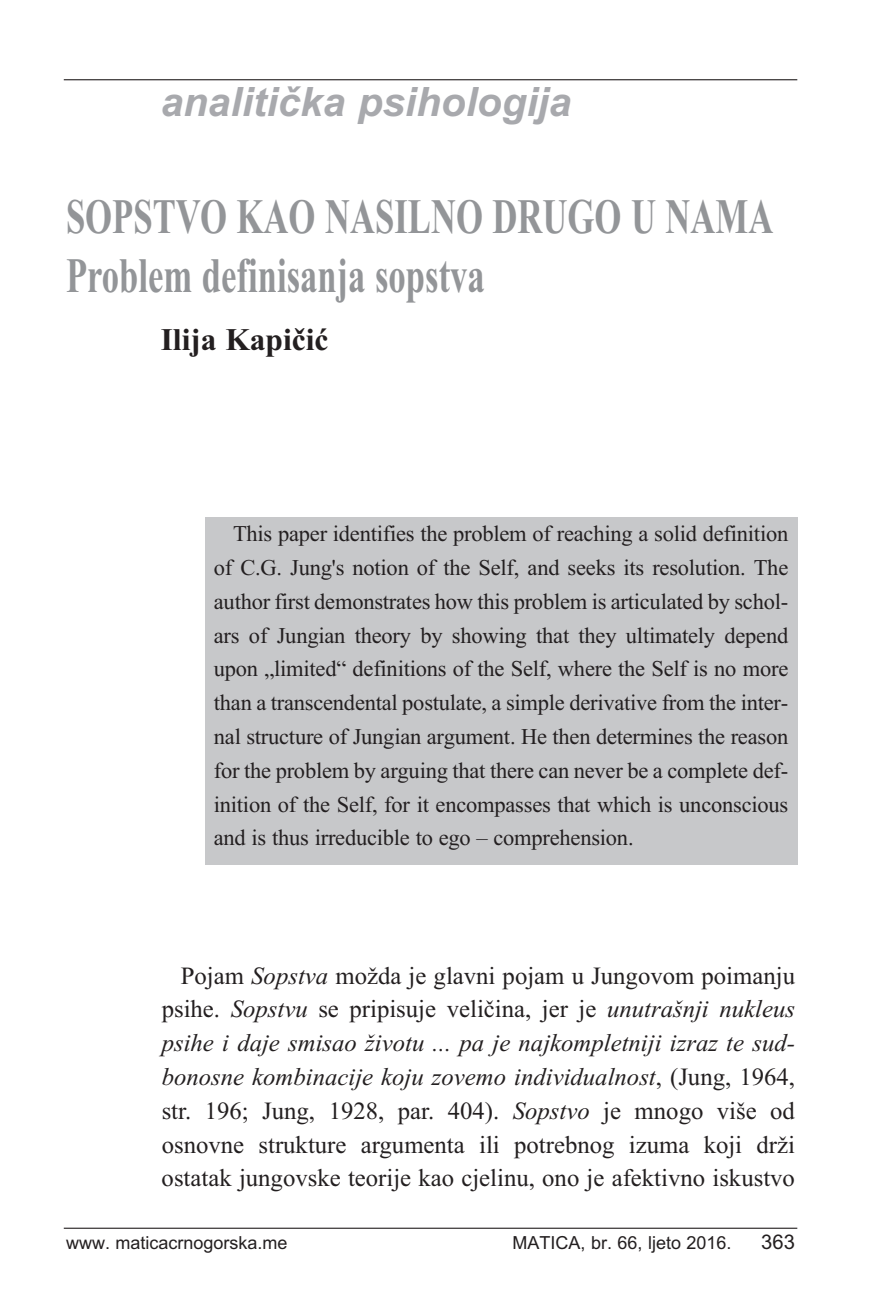
<style>
.page{position:relative;width:893px;height:1308px;background:#fff}
.page>*{position:absolute;margin:0;border:0;box-sizing:border-box;transform-origin:0 0}
.t1{font:700 49.5px/59.4px "Times New Roman";color:#939598;scale:.7 1}
.t2{font:italic 700 40.5px "Arial";color:#a8a9ad}
.t3{font:700 31.5px "Times New Roman";color:#231f20}
.t4{font:24.75px/33.8px "Times New Roman";color:#231f20;text-align:justify}
.t5{font:22.5px/33.8px "Times New Roman";letter-spacing:-.01em;color:#231f20;text-align:justify}
.t6{font:20.25px "Arial";color:#231f20}
.t7{font:18px "Arial";color:#231f20}
.s1{font-style:italic}
</style>
<div class="page">
<hr style="left:64px;top:1227px;width:733px;height:1px;background:#231f20">
<hr style="left:64px;top:79px;width:733px;height:1px;background:#231f20">
<div style="left:205px;top:517px;width:592px;height:347px;background:#c7c8ca"></div>
<h2 class="t2" style="left:161px;top:79px;width:412px">analitička psihologija</h2>
<h1 class="t1" style="left:66px;top:186px;width:1012px">SOPSTVO KAO NASILNO DRUGO U NAMA<br>Problem definisanja sopstva</h1>
<h3 class="t3" style="left:161px;top:320px;width:169px">Ilija Kapičić</h3>
<p class="t5" style="left:214px;top:517px;width:576px;text-indent:19px">This paper identifies the problem of reaching a solid definition of C.G. Jung's notion of the Self, and seeks its resolution. The author first demonstrates how this problem is articulated by schol&shy;ars of Jungian theory by showing that they ultimately depend upon „limited“ definitions of the Self, where the Self is no more than a transcendental postulate, a simple derivative from the inter&shy;nal structure of Jungian argument. He then determines the reason for the problem by arguing that there can never be a complete def&shy;inition of the Self, for it encompasses that which is unconscious and is thus irreducible to ego – comprehension.</p>
<p class="t4" style="left:162px;top:958px;width:635px;text-indent:19px">Pojam <span class="s1">Sopstva</span> možda je glavni pojam u Jungovom poimanju psihe. <span class="s1">Sopstvu</span> se pripisuje veličina, jer je <span class="s1">unutrašnji nukleus psihe i daje smisao životu ... pa je najkompletniji izraz te sud&shy;bonosne kombinacije koju zovemo individualnost</span>, (Jung, 1964, str. 196; Jung, 1928, par. 404). <span class="s1">Sopstvo</span> je mnogo više od osnovne strukture argumenta ili potrebnog izuma koji drži ostatak jungovske teorije kao cjelinu, ono je afektivno iskustvo</p>
<p class="t7" style="left:66px;top:1232px;width:223px">www. maticacrnogorska.me</p>
<p class="t7" style="left:512px;top:1232px;width:221px">MATICA, br. 66, ljeto 2016.</p>
<p class="t6" style="left:761px;top:1230px;width:35px">363</p>
</div>
